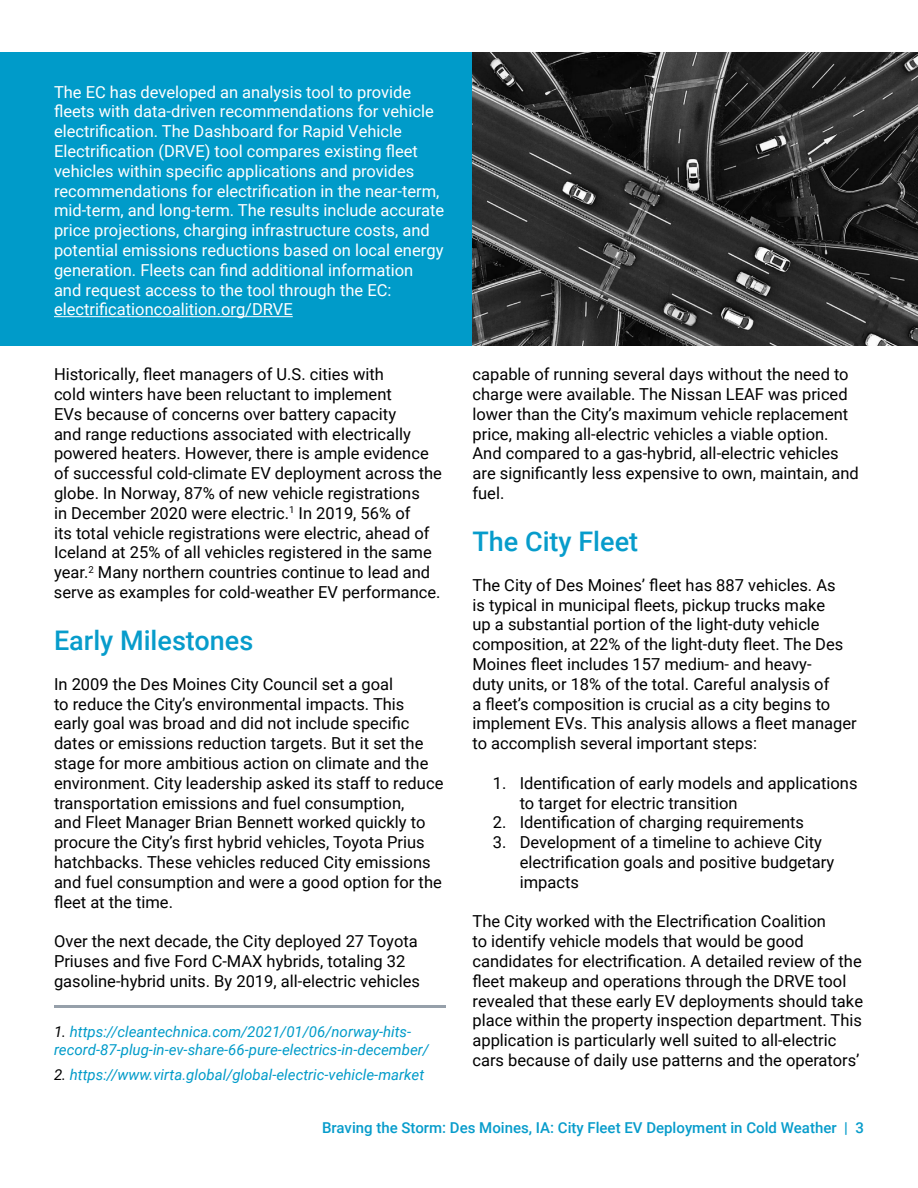
<style>
.page{position:relative;width:918px;height:1188px;background:#fff}
.page>*{position:absolute;margin:0;border:0;box-sizing:border-box;transform-origin:0 0}
.t1{font:500 27px "Roboto";color:#079ccb}
.t2{font:16.5px/19.8px "Roboto";color:#000}
.t3{font:16.5px/19.8px "Roboto";color:#fff}
.t4{font:italic 15px/18px "Roboto";color:#009bc9}
.t5{font:500 15px "Roboto";color:#079ccb}
.s1{color:#000}
</style>
<div class="page">
<div style="left:0;top:52px;width:918px;height:294px;background:#009bc9"></div>
<hr style="left:54px;top:316px;width:239px;height:1px;background:#fff">
<img style="left:472px;top:52px;width:446px;height:294px">
<hr style="left:54px;top:1005px;width:392px;height:3px;background:#96a0aa">
<p class="t3" style="left:54px;top:81px;width:392px">The EC has developed an analysis tool to provide fleets with data-driven recommendations for vehicle electrification. The Dashboard for Rapid Vehicle Electrification (DRVE) tool compares existing fleet vehicles within specific applications and provides recommendations for electrification in the near-term, mid-term, and long-term. The results include accurate price projections, charging infrastructure costs, and potential emissions reductions based on local energy generation. Fleets can find additional information and request access to the tool through the EC: electrificationcoalition.org/DRVE</p>
<p class="t2" style="left:54px;top:364px;width:390px">Historically, fleet managers of U.S. cities with<br>cold winters have been reluctant to implement<br>EVs because of concerns over battery capacity<br>and range reductions associated with electrically powered heaters. However, there is ample evidence of successful cold-climate EV deployment across the globe. In Norway, 87% of new vehicle registrations<br>in December 2020 were electric.<sup>1</sup> In 2019, 56% of<br>its total vehicle registrations were electric, ahead of Iceland at 25% of all vehicles registered in the same year.<sup>2</sup> Many northern countries continue to lead and serve as examples for cold-weather EV performance.</p>
<h1 class="t1" style="left:54px;top:622px;width:201px">Early Milestones</h1>
<p class="t2" style="left:54px;top:673px;width:391px">In 2009 the Des Moines City Council set a goal<br>to reduce the City’s environmental impacts. This early goal was broad and did not include specific dates or emissions reduction targets. But it set the stage for more ambitious action on climate and the environment. City leadership asked its staff to reduce transportation emissions and fuel consumption,<br>and Fleet Manager Brian Bennett worked quickly to procure the City’s first hybrid vehicles, Toyota Prius hatchbacks. These vehicles reduced City emissions and fuel consumption and were a good option for the fleet at the time.</p>
<p class="t2" style="left:54px;top:931px;width:367px">Over the next decade, the City deployed 27 Toyota<br>Priuses and five Ford C-MAX hybrids, totaling 32 gasoline-hybrid units. By 2019, all-electric vehicles</p>
<p class="t4" style="left:54px;top:1022px;width:376px"><span class="s1">1.</span> https://cleantechnica.com/2021/01/06/norway-hits&shy;record-87-plug-in-ev-share-66-pure-electrics-in-december/</p>
<p class="t4" style="left:54px;top:1065px;width:372px"><span class="s1">2.</span> https://www.virta.global/global-electric-vehicle-market</p>
<p class="t2" style="left:472px;top:364px;width:388px">capable of running several days without the need to charge were available. The Nissan LEAF was priced lower than the City’s maximum vehicle replacement price, making all-electric vehicles a viable option.<br>And compared to a gas-hybrid, all-electric vehicles are significantly less expensive to own, maintain, and fuel.</p>
<h1 class="t1" style="left:472px;top:523px;width:167px">The City Fleet</h1>
<p class="t2" style="left:472px;top:574px;width:386px">The City of Des Moines’ fleet has 887 vehicles. As<br>is typical in municipal fleets, pickup trucks make<br>up a substantial portion of the light-duty vehicle composition, at 22% of the light-duty fleet. The Des Moines fleet includes 157 medium- and heavy-<br>duty units, or 18% of the total. Careful analysis of<br>a fleet’s composition is crucial as a city begins to implement EVs. This analysis allows a fleet manager to accomplish several important steps:</p>
<p class="t2" style="left:520px;top:772px;width:339px;text-indent:-27px">1. Identification of early models and applications to target for electric transition</p>
<p class="t2" style="left:493px;top:812px;width:313px">2. Identification of charging requirements</p>
<p class="t2" style="left:520px;top:832px;width:316px;text-indent:-27px">3. Development of a timeline to achieve City electrification goals and positive budgetary impacts</p>
<p class="t2" style="left:472px;top:911px;width:392px">The City worked with the Electrification Coalition<br>to identify vehicle models that would be good candidates for electrification. A detailed review of the fleet makeup and operations through the DRVE tool revealed that these early EV deployments should take place within the property inspection department. This application is particularly well suited to all-electric cars because of daily use patterns and the operators’</p>
<p class="t5" style="left:322px;top:1117px;width:543px">Braving the Storm: Des Moines, IA: City Fleet EV Deployment in Cold Weather | 3</p>
</div>
